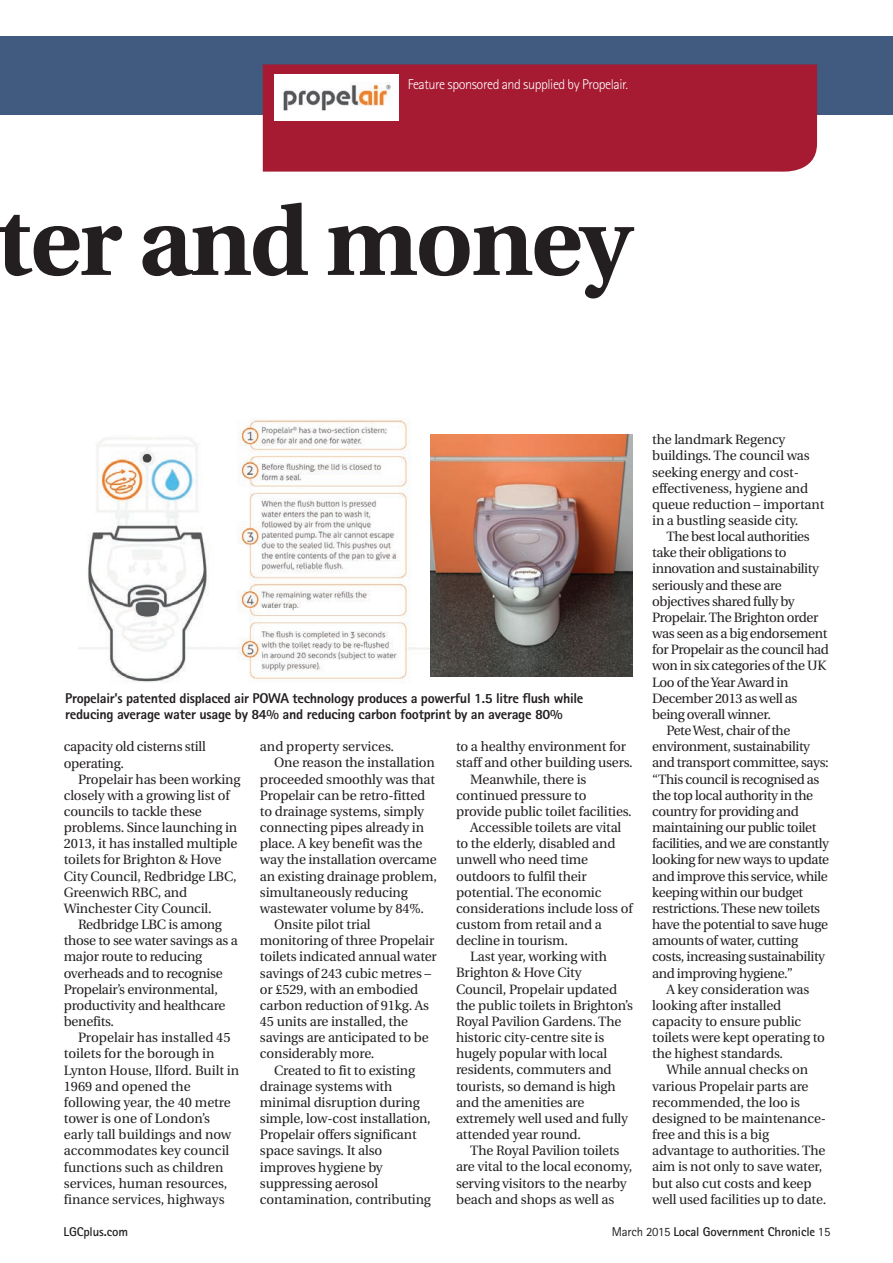
<style>
.page{position:relative;width:893px;height:1263px;background:#fff}
.page>*{position:absolute;margin:0;border:0;box-sizing:border-box;transform-origin:0 0}
.t1{font:700 97.5px "Utopia";letter-spacing:-.02em;color:#231f20}
.t2{font:800 14.1px/16.2px "Rotis Sans Serif";letter-spacing:-.02em;color:#231f20}
.t3{font:300 14.1px "Rotis Sans Serif";letter-spacing:-.03em;color:#fff}
.t4{font:13.5px/16.2px "Utopia";letter-spacing:-.01em;color:#231f20}
.t5{font:13.5px "Utopia";letter-spacing:-.03em;color:#231f20}
.t6{font:700 12.75px "Rotis Sans Serif";letter-spacing:-.01em;color:#231f20}
.s1{font-weight:400}
</style>
<div class="page">
<div style="left:0;top:36px;width:893px;height:79px;background:#415a7f"></div>
<div style="left:263px;top:64px;width:554px;height:108px;background:#a61a32"></div>
<div style="left:275px;top:75px;width:124px;height:46px;background:#fff"></div>
<img style="left:283px;top:84px;width:108px;height:27px">
<img style="left:78px;top:419px;width:359px;height:264px">
<img style="left:430px;top:435px;width:202px;height:241px">
<p class="t3" style="left:408px;top:76px;width:222px">Feature sponsored and supplied by Propelair.</p>
<h1 class="t1" style="left:-4px;top:186px;width:636px">ter and money</h1>
<p class="t2" style="left:65px;top:690px;width:520px">Propelair’s patented displaced air POWA technology produces a powerful 1.5 litre flush while reducing average water usage by 84% and reducing carbon footprint by an average 80%</p>
<p class="t4" style="left:64px;top:739px;width:144px">capacity old cisterns still operating.</p>
<p class="t4" style="left:64px;top:771px;width:178px;text-indent:14px">Propelair has been working closely with a growing list of councils to tackle these problems. Since launching in<br>2013, it has installed multiple toilets for Brighton &amp; Hove<br>City Council, Redbridge LBC,<br>Greenwich RBC, and<br>Winchester City Council.</p>
<p class="t4" style="left:64px;top:917px;width:176px;text-indent:14px">Redbridge LBC is among those to see water savings as a major route to reducing overheads and to recognise<br>Propelair’s environmental, productivity and healthcare benefits.</p>
<p class="t4" style="left:64px;top:1030px;width:177px;text-indent:14px">Propelair has installed 45 toilets for the borough in<br>Lynton House, Ilford. Built in<br>1969 and opened the following year, the 40 metre tower is one of London’s early tall buildings and now accommodates key council functions such as children services, human resources, finance services, highways</p>
<p class="t4" style="left:260px;top:739px;width:136px">and property services.</p>
<p class="t4" style="left:274px;top:755px;width:162px">One reason the installation</p>
<p class="t4" style="left:260px;top:771px;width:177px">proceeded smoothly was that</p>
<p class="t4" style="left:260px;top:787px;width:167px">Propelair can be retro-fitted</p>
<p class="t4" style="left:260px;top:803px;width:166px">to drainage systems, simply</p>
<p class="t4" style="left:260px;top:820px;width:166px">connecting pipes already in</p>
<p class="t4" style="left:260px;top:836px;width:164px">place. A key benefit was the</p>
<p class="t4" style="left:260px;top:852px;width:178px">way the installation overcame</p>
<p class="t4" style="left:260px;top:868px;width:178px">an existing drainage problem,</p>
<p class="t4" style="left:260px;top:884px;width:149px">simultaneously reducing</p>
<p class="t4" style="left:260px;top:900px;width:166px">wastewater volume by 84%.</p>
<p class="t4" style="left:274px;top:917px;width:98px">Onsite pilot trial</p>
<p class="t4" style="left:260px;top:933px;width:176px">monitoring of three Propelair</p>
<p class="t4" style="left:260px;top:949px;width:178px">toilets indicated annual water</p>
<p class="t4" style="left:260px;top:965px;width:173px">savings of 243 cubic metres –</p>
<p class="t4" style="left:260px;top:981px;width:160px">or £529, with an embodied</p>
<p class="t4" style="left:260px;top:997px;width:171px">carbon reduction of 91kg. As</p>
<p class="t4" style="left:260px;top:1013px;width:150px">45 units are installed, the</p>
<p class="t4" style="left:260px;top:1030px;width:170px">savings are anticipated to be</p>
<p class="t4" style="left:260px;top:1046px;width:116px">considerably more.</p>
<p class="t4" style="left:274px;top:1062px;width:142px">Created to fit to existing</p>
<p class="t4" style="left:260px;top:1078px;width:134px">drainage systems with</p>
<p class="t4" style="left:260px;top:1094px;width:161px">minimal disruption during</p>
<p class="t4" style="left:260px;top:1110px;width:172px">simple, low-cost installation,</p>
<p class="t4" style="left:260px;top:1127px;width:158px">Propelair offers significant</p>
<p class="t4" style="left:260px;top:1143px;width:124px">space savings. It also</p>
<p class="t4" style="left:260px;top:1159px;width:124px">improves hygiene by</p>
<p class="t4" style="left:260px;top:1175px;width:120px">suppressing aerosol</p>
<p class="t4" style="left:260px;top:1191px;width:173px">contamination, contributing</p>
<p class="t4" style="left:456px;top:739px;width:172px">to a healthy environment for</p>
<p class="t4" style="left:456px;top:755px;width:178px">staff and other building users.</p>
<p class="t4" style="left:470px;top:771px;width:118px">Meanwhile, there is</p>
<p class="t4" style="left:456px;top:787px;width:132px">continued pressure to</p>
<p class="t4" style="left:456px;top:803px;width:177px">provide public toilet facilities.</p>
<p class="t4" style="left:470px;top:819px;width:153px">Accessible toilets are vital</p>
<p class="t4" style="left:456px;top:836px;width:161px">to the elderly, disabled and</p>
<p class="t4" style="left:456px;top:852px;width:134px">unwell who need time</p>
<p class="t4" style="left:456px;top:868px;width:132px">outdoors to fulfil their</p>
<p class="t4" style="left:456px;top:884px;width:147px">potential. The economic</p>
<p class="t4" style="left:456px;top:900px;width:178px">considerations include loss of</p>
<p class="t4" style="left:456px;top:916px;width:147px">custom from retail and a</p>
<p class="t4" style="left:456px;top:933px;width:114px">decline in tourism.</p>
<p class="t4" style="left:470px;top:949px;width:138px">Last year, working with</p>
<p class="t4" style="left:456px;top:965px;width:127px">Brighton &amp; Hove City</p>
<p class="t4" style="left:456px;top:981px;width:163px">Council, Propelair updated</p>
<p class="t4" style="left:456px;top:997px;width:178px">the public toilets in Brighton’s</p>
<p class="t4" style="left:456px;top:1013px;width:167px">Royal Pavilion Gardens. The</p>
<p class="t4" style="left:456px;top:1030px;width:150px">historic city-centre site is</p>
<p class="t4" style="left:456px;top:1046px;width:153px">hugely popular with local</p>
<p class="t4" style="left:456px;top:1062px;width:157px">residents, commuters and</p>
<p class="t4" style="left:456px;top:1078px;width:161px">tourists, so demand is high</p>
<p class="t4" style="left:456px;top:1094px;width:130px">and the amenities are</p>
<p class="t4" style="left:456px;top:1110px;width:174px">extremely well used and fully</p>
<p class="t4" style="left:456px;top:1127px;width:127px">attended year round.</p>
<p class="t4" style="left:470px;top:1143px;width:151px">The Royal Pavilion toilets</p>
<p class="t4" style="left:456px;top:1159px;width:178px">are vital to the local economy,</p>
<p class="t4" style="left:456px;top:1175px;width:172px">serving visitors to the nearby</p>
<p class="t4" style="left:456px;top:1191px;width:160px">beach and shops as well as</p>
<p class="t4" style="left:652px;top:432px;width:174px">the landmark Regency buildings. The council was seeking energy and cost&shy;effectiveness, hygiene and queue reduction – important in a bustling seaside city.</p>
<p class="t5" style="left:666px;top:529px;width:145px">The best local authorities</p>
<p class="t5" style="left:652px;top:545px;width:136px">take their obligations to</p>
<p class="t5" style="left:652px;top:561px;width:168px">innovation and sustainability</p>
<p class="t5" style="left:652px;top:578px;width:131px">seriously and these are</p>
<p class="t5" style="left:652px;top:594px;width:144px">objectives shared fully by</p>
<p class="t5" style="left:652px;top:610px;width:168px">Propelair. The Brighton order</p>
<p class="t5" style="left:652px;top:626px;width:177px">was seen as a big endorsement</p>
<p class="t5" style="left:652px;top:642px;width:178px">for Propelair as the council had</p>
<p class="t5" style="left:652px;top:658px;width:176px">won in six categories of the UK</p>
<p class="t5" style="left:652px;top:674px;width:138px">Loo of the Year Award in</p>
<p class="t5" style="left:652px;top:691px;width:147px">December 2013 as well as</p>
<p class="t5" style="left:652px;top:707px;width:120px">being overall winner.</p>
<p class="t5" style="left:666px;top:723px;width:125px">Pete West, chair of the</p>
<p class="t5" style="left:652px;top:739px;width:159px">environment, sustainability</p>
<p class="t5" style="left:652px;top:755px;width:178px">and transport committee, says:</p>
<p class="t5" style="left:652px;top:771px;width:169px">“This council is recognised as</p>
<p class="t5" style="left:652px;top:788px;width:162px">the top local authority in the</p>
<p class="t5" style="left:652px;top:804px;width:148px">country for providing and</p>
<p class="t5" style="left:652px;top:820px;width:166px">maintaining our public toilet</p>
<p class="t5" style="left:652px;top:836px;width:178px">facilities, and we are constantly</p>
<p class="t5" style="left:652px;top:852px;width:178px">looking for new ways to update</p>
<p class="t5" style="left:652px;top:868px;width:177px">and improve this service, while</p>
<p class="t5" style="left:652px;top:885px;width:152px">keeping within our budget</p>
<p class="t5" style="left:652px;top:901px;width:169px">restrictions. These new toilets</p>
<p class="t5" style="left:652px;top:917px;width:177px">have the potential to save huge</p>
<p class="t5" style="left:652px;top:933px;width:147px">amounts of water, cutting</p>
<p class="t5" style="left:652px;top:949px;width:174px">costs, increasing sustainability</p>
<p class="t5" style="left:652px;top:965px;width:142px">and improving hygiene.”</p>
<p class="t4" style="left:666px;top:981px;width:144px">A key consideration was</p>
<p class="t4" style="left:652px;top:997px;width:131px">looking after installed</p>
<p class="t4" style="left:652px;top:1013px;width:151px">capacity to ensure public</p>
<p class="t4" style="left:652px;top:1030px;width:174px">toilets were kept operating to</p>
<p class="t4" style="left:652px;top:1046px;width:132px">the highest standards.</p>
<p class="t4" style="left:666px;top:1062px;width:143px">While annual checks on</p>
<p class="t4" style="left:652px;top:1078px;width:158px">various Propelair parts are</p>
<p class="t4" style="left:652px;top:1094px;width:149px">recommended, the loo is</p>
<p class="t4" style="left:652px;top:1110px;width:175px">designed to be maintenance-</p>
<p class="t4" style="left:652px;top:1127px;width:118px">free and this is a big</p>
<p class="t4" style="left:652px;top:1143px;width:175px">advantage to authorities. The</p>
<p class="t4" style="left:652px;top:1159px;width:172px">aim is not only to save water,</p>
<p class="t4" style="left:652px;top:1175px;width:161px">but also cut costs and keep</p>
<p class="t4" style="left:652px;top:1191px;width:176px">well used facilities up to date.</p>
<p class="t6" style="left:63px;top:1223px;width:66px">LGCplus.com</p>
<p class="t6" style="left:612px;top:1223px;width:220px"><span class="s1">March 2015</span> Local Government Chronicle <span class="s1">15</span></p>
</div>
